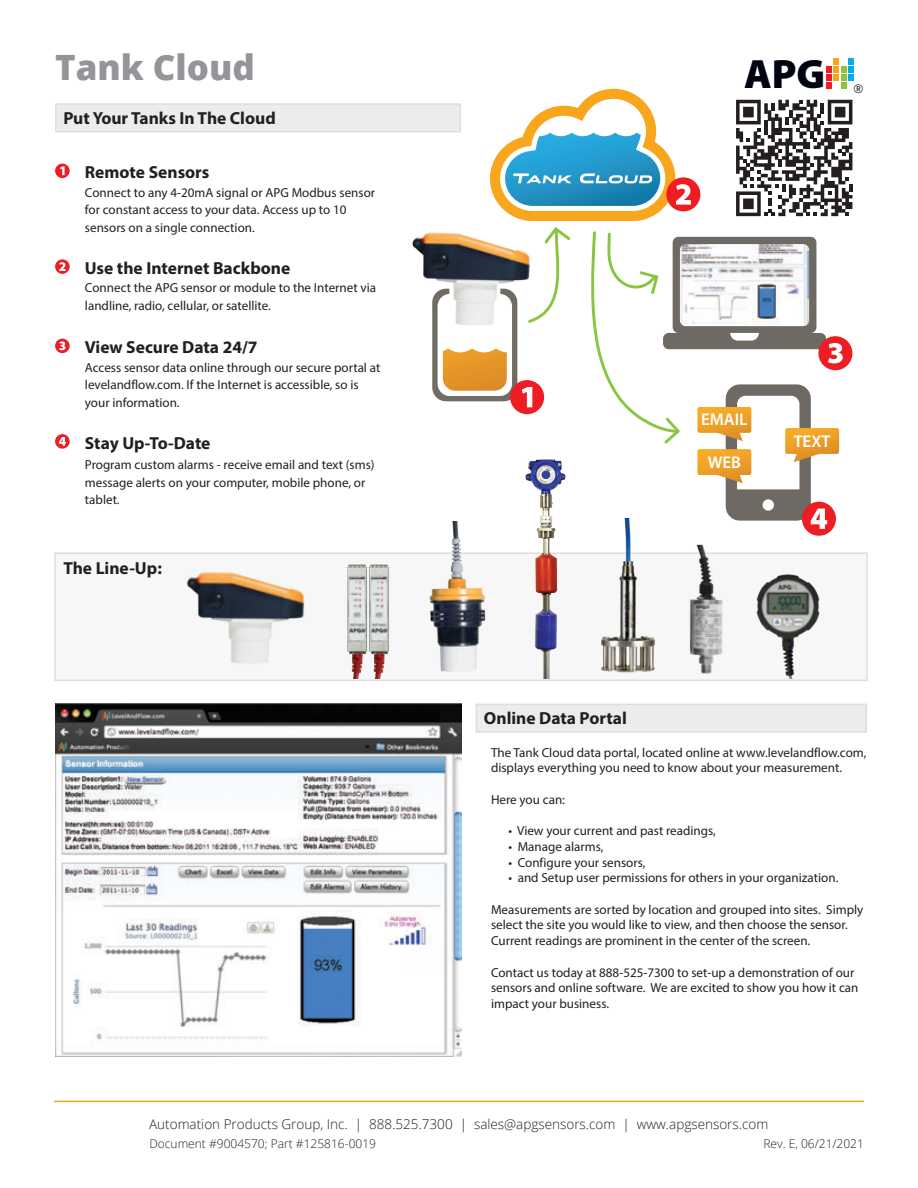
<style>
.page{position:relative;width:918px;height:1188px;background:#fff}
.page>*{position:absolute;margin:0;border:0;box-sizing:border-box;transform-origin:0 0}
.t1{font:900 41.1px "Myriad Pro";color:#000310}
.t2{font:800 34.95px "Open Sans";color:#939598}
.t3{font:700 17.4px "Myriad Pro";color:#231f20}
.t4{font:600 16.95px "Myriad Pro";color:#fff}
.t5{font:300 13.5px "Open Sans";color:#231f20}
.t6{font:13.05px/17.4px "Myriad Pro";color:#231f20}
.t7{font:300 12px "Open Sans";color:#231f20}
.t8{font:12px "Open Sans";color:#231f20}
</style>
<div class="page">
<hr style="left:54px;top:1101px;width:810px;height:1px;background:#f9a51b">
<div style="left:826px;top:82px;width:6px;height:7px;background:#ee1d23"></div>
<div style="left:826px;top:66px;width:6px;height:7px;background:#ee1d23"></div>
<div style="left:826px;top:74px;width:6px;height:7px;background:#ee1d23"></div>
<svg style="left:834px;top:58px;width:5px;height:23px"></svg>
<div style="left:841px;top:82px;width:6px;height:7px;background:#8bc63e"></div>
<div style="left:841px;top:66px;width:6px;height:7px;background:#8bc63e"></div>
<div style="left:841px;top:74px;width:6px;height:7px;background:#8bc63e"></div>
<div style="left:848px;top:74px;width:6px;height:7px;background:#00aeef"></div>
<div style="left:848px;top:58px;width:6px;height:7px;background:#00aeef"></div>
<div style="left:848px;top:66px;width:6px;height:7px;background:#00aeef"></div>
<svg style="left:54px;top:552px;width:814px;height:129px"></svg>
<svg style="left:476px;top:704px;width:391px;height:29px;background:#eaeaec"></svg>
<img style="left:55px;top:704px;width:406px;height:353px">
<svg style="left:55px;top:89px;width:797px;height:447px"></svg>
<img style="left:179px;top:561px;width:137px;height:116px">
<img style="left:521px;top:456px;width:47px;height:223px">
<img style="left:595px;top:518px;width:64px;height:158px">
<img style="left:344px;top:561px;width:48px;height:118px">
<img style="left:754px;top:568px;width:71px;height:111px">
<img style="left:419px;top:522px;width:75px;height:157px">
<img style="left:686px;top:545px;width:41px;height:136px">
<h2 class="t2" style="left:55px;top:41px;width:201px">Tank Cloud</h2>
<h3 class="t3" style="left:63px;top:107px;width:214px">Put Your Tanks In The Cloud</h3>
<h3 class="t3" style="left:85px;top:161px;width:126px">Remote Sensors</h3>
<p class="t6" style="left:85px;top:183px;width:292px">Connect to any 4-20mA signal or APG Modbus sensor for constant access to your data. Access up to 10 sensors on a single connection.</p>
<h3 class="t3" style="left:85px;top:257px;width:207px">Use the Internet Backbone</h3>
<p class="t6" style="left:85px;top:279px;width:293px">Connect the APG sensor or module to the Internet via landline, radio, cellular, or satellite.</p>
<h3 class="t3" style="left:85px;top:336px;width:174px">View Secure Data 24/7</h3>
<p class="t6" style="left:85px;top:358px;width:297px">Access sensor data online through our secure portal at levelandflow.com. If the Internet is accessible, so is your information.</p>
<h3 class="t3" style="left:85px;top:432px;width:127px">Stay Up-To-Date</h3>
<p class="t6" style="left:85px;top:456px;width:291px">Program custom alarms - receive email and text (sms) message alerts on your computer, mobile phone, or tablet.</p>
<h3 class="t3" style="left:63px;top:556px;width:100px">The Line-Up:</h3>
<h1 class="t1" style="left:744px;top:47px;width:83px">APG</h1>
<p class="t8" style="left:854px;top:81px;width:11px">®</p>
<p class="t4" style="left:701px;top:409px;width:48px">EMAIL</p>
<p class="t4" style="left:708px;top:451px;width:35px">WEB</p>
<p class="t4" style="left:794px;top:430px;width:38px">TEXT</p>
<h3 class="t3" style="left:484px;top:707px;width:144px">Online Data Portal</h3>
<p class="t6" style="left:491px;top:744px;width:377px;line-height:15.8px">The Tank Cloud data portal, located online at www.levelandflow.com, displays everything you need to know about your measurement.</p>
<p class="t6" style="left:491px;top:790px;width:75px">Here you can:</p>
<p class="t6" style="left:508px;top:822px;width:209px">• View your current and past readings,</p>
<p class="t6" style="left:508px;top:838px;width:97px">• Manage alarms,</p>
<p class="t6" style="left:508px;top:853px;width:138px">• Configure your sensors,</p>
<p class="t6" style="left:508px;top:869px;width:331px">• and Setup user permissions for others in your organization.</p>
<p class="t6" style="left:491px;top:901px;width:374px;line-height:15.8px">Measurements are sorted by location and grouped into sites. Simply select the site you would like to view, and then choose the sensor.<br>Current readings are prominent in the center of the screen.</p>
<p class="t6" style="left:491px;top:964px;width:369px;line-height:15.8px">Contact us today at 888-525-7300 to set-up a demonstration of our sensors and online software. We are excited to show you how it can impact your business.</p>
<p class="t5" style="left:149px;top:1115px;width:621px">Automation Products Group, Inc. | 888.525.7300 | sales@apgsensors.com | www.apgsensors.com</p>
<p class="t7" style="left:149px;top:1135px;width:228px">Document #9004570; Part #125816-0019</p>
<p class="t7" style="left:764px;top:1135px;width:102px">Rev. E, 06/21/2021</p>
</div>
